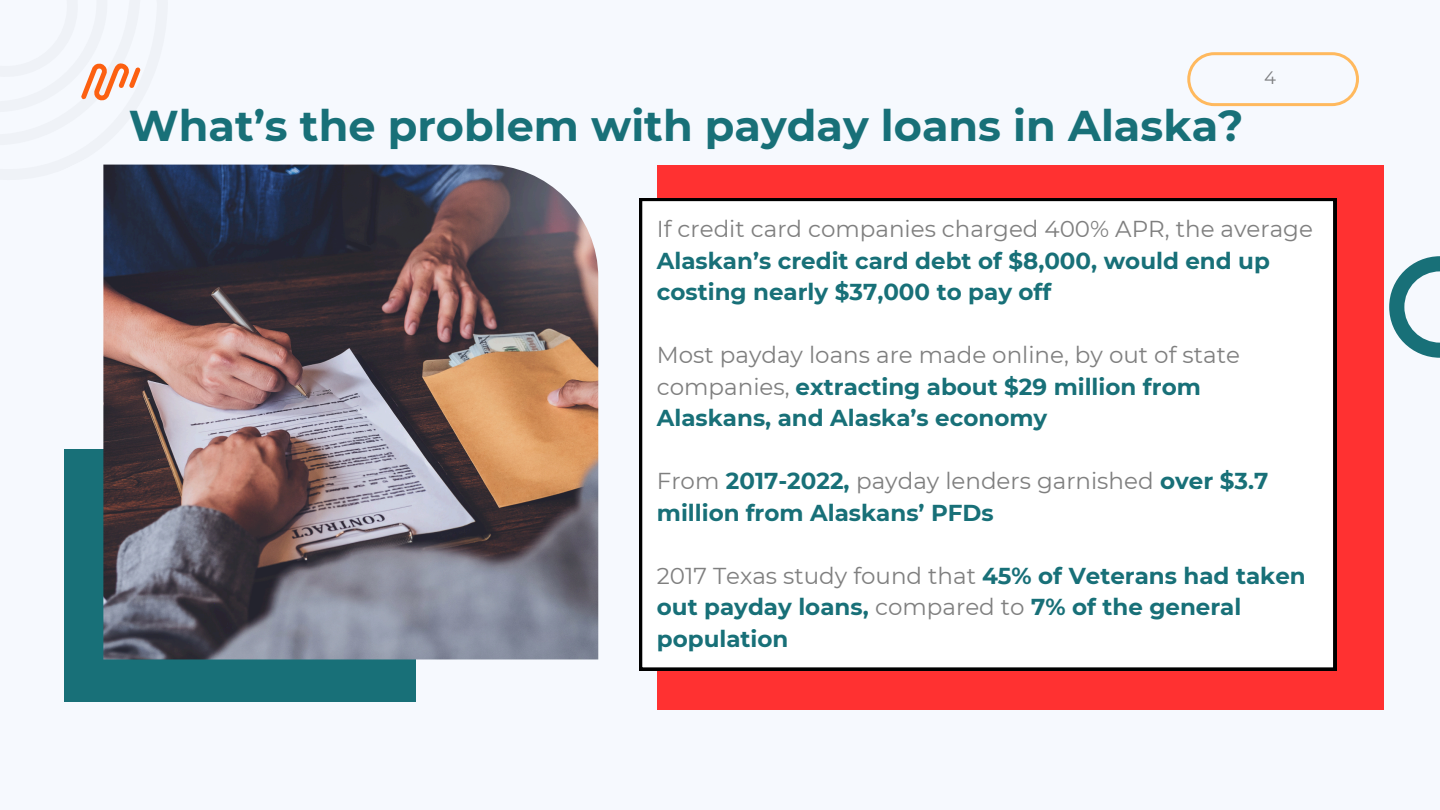
<style>
.page{position:relative;width:1440px;height:810px;background:#f6f9fe}
.page>*{position:absolute;margin:0;border:0;box-sizing:border-box;transform-origin:0 0}
.t1{font:700 43px "Montserrat";color:#187078}
.t2{font:700 23px/31.5px "Montserrat";color:#187078}
.t3{font:18px "Montserrat";color:#010101}
.s1{font-weight:400;color:#7f7f7f}
</style>
<div class="page">
<svg style="left:1187px;top:52px;width:172px;height:54px"></svg>
<svg style="left:81px;top:63px;width:60px;height:38px"></svg>
<div style="left:64px;top:449px;width:351px;height:252px;background:#187078"></div>
<svg style="left:1389px;top:256px;width:51px;height:102px"></svg>
<div style="left:657px;top:165px;width:727px;height:544px;background:#ff3131"></div>
<img style="left:103px;top:165px;width:495px;height:494px">
<svg style="left:639px;top:198px;width:697px;height:472px;background:#ededed"></svg>
<p class="t1" style="left:129px;top:100px;width:1116px">What’s the problem with payday loans in Alaska?</p>
<p class="t3" style="left:1264px;top:67px;width:13px">4</p>
<p class="t2" style="left:657px;top:213px;width:658px"><span class="s1">If credit card companies charged 400% APR, the average<br></span>Alaskan’s credit card debt of $8,000, would end up costing nearly $37,000 to pay off</p>
<h1 class="t2" style="left:657px;top:339px;width:585px"><span class="s1">Most payday loans are made online, by out of state companies,</span> extracting about $29 million from<br>Alaskans, and Alaska’s economy</h1>
<p class="t2" style="left:657px;top:465px;width:613px"><span class="s1">From</span> 2017-2022, <span class="s1">payday lenders garnished</span> over $3.7 million from Alaskans’ PFDs</p>
<p class="t2" style="left:657px;top:560px;width:650px"><span class="s1">2017 Texas study found that</span> 45% of Veterans had taken out payday loans, <span class="s1">compared to</span> 7% of the general population</p>
</div>
